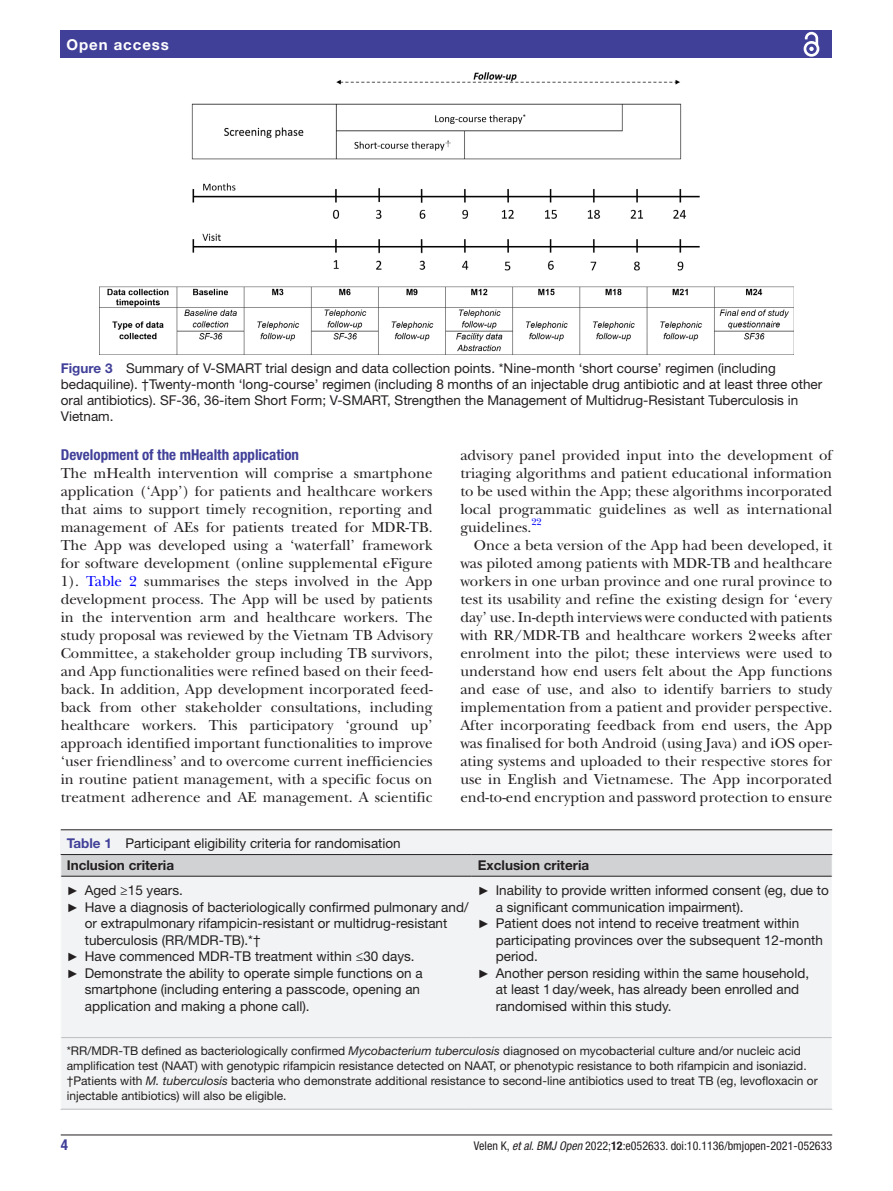
<style>
.page{position:relative;width:893px;height:1191px;background:#fff}
.page>*{position:absolute;margin:0;border:0;box-sizing:border-box;transform-origin:0 0}
.t1{font:15px/18px "New Baskerville";color:#231f20;text-align:justify}
.t2{font:700 condensed 15px "Helvetica Neue LT Std";color:#414099}
.t3{font:700 15px "Helvetica Neue LT Std";letter-spacing:.065em;color:#fff}
.t4{font:13.5px/16.2px "Helvetica Neue LT Std";color:#231f20}
.t5{font:700 13.5px "Helvetica Neue LT Std";color:#231f20}
.t6{font:12px/15px "Helvetica Neue LT Std";color:#231f20}
.t7{font:condensed 12px "Helvetica Neue LT Std";color:#231f20}
.t8{font:9.9px "New Baskerville";color:#00f}
.s1{font-weight:700;color:#414099}
.s2{color:#00f}
.s3{font-weight:700}
.s4{font-family:"Arial";font-size:12px}
.s5{font-style:italic}
</style>
<div class="page">
<hr style="left:61px;top:1134px;width:771px;height:1px;background:#231f20">
<div style="left:61px;top:31px;width:771px;height:27px;background:#414099"></div>
<svg style="left:803px;top:31px;width:17px;height:26px"></svg>
<img style="left:99px;top:73px;width:695px;height:282px">
<div style="left:61px;top:830px;width:771px;height:279px;background:#f2f3f4"></div>
<hr style="left:61px;top:829px;width:771px;height:1px;background:#231f20">
<hr style="left:61px;top:876px;width:411px;height:1px;background:#231f20">
<hr style="left:472px;top:876px;width:360px;height:1px;background:#231f20">
<hr style="left:472px;top:1037px;width:360px;height:1px;background:#bcbdc0">
<hr style="left:61px;top:1037px;width:411px;height:1px;background:#bcbdc0">
<hr style="left:61px;top:1109px;width:411px;height:1px;background:#bcbdc0">
<hr style="left:472px;top:1109px;width:360px;height:1px;background:#bcbdc0">
<svg style="left:60px;top:854px;width:773px;height:22px;background:#c6c7c9"></svg>
<p class="t3" style="left:66px;top:35px;width:104px">Open access</p>
<p class="t4" style="left:61px;top:359px;width:763px"><span class="s1">Figure 3</span> Summary of V-SMART trial design and data collection points. *Nine-month ‘short course’ regimen (including bedaquiline). †Twenty-month ‘long-course’ regimen (including 8 months of an injectable drug antibiotic and at least three other oral antibiotics). SF-36, 36-item Short Form; V-SMART, Strengthen the Management of Multidrug-Resistant Tuberculosis in Vietnam.</p>
<p class="t2" style="left:61px;top:445px;width:240px">Development of the mHealth application</p>
<p class="t1" style="left:61px;top:464px;width:373px">The mHealth intervention will comprise a smartphone application (‘App’) for patients and healthcare workers that aims to support timely recognition, reporting and management of AEs for patients treated for MDR-TB.<br>The App was developed using a ‘waterfall’ framework for software development (online supplemental eFigure 1). <span class="s2">Table 2</span> summarises the steps involved in the App development process. The App will be used by patients in the intervention arm and healthcare workers. The study proposal was reviewed by the Vietnam TB Advisory Committee, a stakeholder group including TB survivors, and App functionalities were refined based on their feed&shy;back. In addition, App development incorporated feed&shy;back from other stakeholder consultations, including healthcare workers. This participatory ‘ground up’ approach identified important functionalities to improve ‘user friendliness’ and to overcome current inefficiencies in routine patient management, with a specific focus on treatment adherence and AE management. A scientific</p>
<p class="t4" style="left:67px;top:832px;width:335px;line-height:22px"><span class="s1">Table 1</span> Participant eligibility criteria for randomisation<br><span class="s3">Inclusion criteria</span></p>
<p class="t1" style="left:460px;top:446px;width:373px">advisory panel provided input into the development of triaging algorithms and patient educational information to be used within the App; these algorithms incorporated local programmatic guidelines as well as international guidelines.</p>
<p class="t8" style="left:531px;top:516px;width:12px">22</p>
<p class="t1" style="left:460px;top:536px;width:373px;text-indent:14px">Once a beta version of the App had been developed, it was piloted among patients with MDR-TB and healthcare workers in one urban province and one rural province to test its usability and refine the existing design for ‘every day’ use. In-depth interviews were conducted with patients with RR/MDR-TB and healthcare workers 2weeks after enrolment into the pilot; these interviews were used to understand how end users felt about the App functions and ease of use, and also to identify barriers to study implementation from a patient and provider perspective.<br>After incorporating feedback from end users, the App was finalised for both Android (using Java) and iOS oper&shy;ating systems and uploaded to their respective stores for use in English and Vietnamese. The App incorporated end-to-end encryption and password protection to ensure</p>
<p class="t5" style="left:478px;top:857px;width:113px">Exclusion criteria</p>
<p class="t4" style="left:478px;top:882px;width:353px"><span class="s4">►</span> Inability to provide written informed consent (eg, due to</p>
<p class="t4" style="left:496px;top:898px;width:249px">a significant communication impairment).</p>
<p class="t4" style="left:478px;top:915px;width:323px"><span class="s4">►</span> Patient does not intend to receive treatment within</p>
<p class="t4" style="left:496px;top:931px;width:329px">participating provinces over the subsequent 12-month</p>
<p class="t4" style="left:496px;top:948px;width:44px">period.</p>
<p class="t4" style="left:478px;top:964px;width:333px"><span class="s4">►</span> Another person residing within the same household,</p>
<p class="t4" style="left:496px;top:981px;width:305px">at least 1day/week, has already been enrolled and</p>
<p class="t4" style="left:496px;top:997px;width:177px">randomised within this study.</p>
<p class="t6" style="left:67px;top:1043px;width:752px">*RR/MDR-TB defined as bacteriologically confirmed <span class="s5">Mycobacterium tuberculosis</span> diagnosed on mycobacterial culture and/or nucleic acid amplification test (NAAT) with genotypic rifampicin resistance detected on NAAT, or phenotypic resistance to both rifampicin and isoniazid. †Patients with <span class="s5">M. tuberculosis</span> bacteria who demonstrate additional resistance to second-line antibiotics used to treat TB (eg, levofloxacin or injectable antibiotics) will also be eligible.</p>
<p class="t4" style="left:67px;top:882px;width:118px"><span class="s4">►</span> Aged ≥15 years.</p>
<p class="t4" style="left:67px;top:898px;width:403px"><span class="s4">►</span> Have a diagnosis of bacteriologically confirmed pulmonary and/</p>
<p class="t4" style="left:85px;top:915px;width:364px">or extrapulmonary rifampicin-resistant or multidrug-resistant</p>
<p class="t4" style="left:85px;top:931px;width:177px">tuberculosis (RR/MDR-TB).*†</p>
<p class="t4" style="left:67px;top:948px;width:349px"><span class="s4">►</span> Have commenced MDR-TB treatment within ≤30 days.</p>
<p class="t4" style="left:67px;top:964px;width:357px"><span class="s4">►</span> Demonstrate the ability to operate simple functions on a</p>
<p class="t4" style="left:85px;top:981px;width:337px">smartphone (including entering a passcode, opening an</p>
<p class="t4" style="left:85px;top:997px;width:226px">application and making a phone call).</p>
<p class="t2" style="left:61px;top:1135px;width:9px">4</p>
<p class="t7" style="left:474px;top:1138px;width:360px">Velen K, <span class="s5">et al</span>. <span class="s5">BMJ Open</span> 2022;<span class="s3">12</span>:e052633. doi:10.1136/bmjopen-2021-052633</p>
</div>
